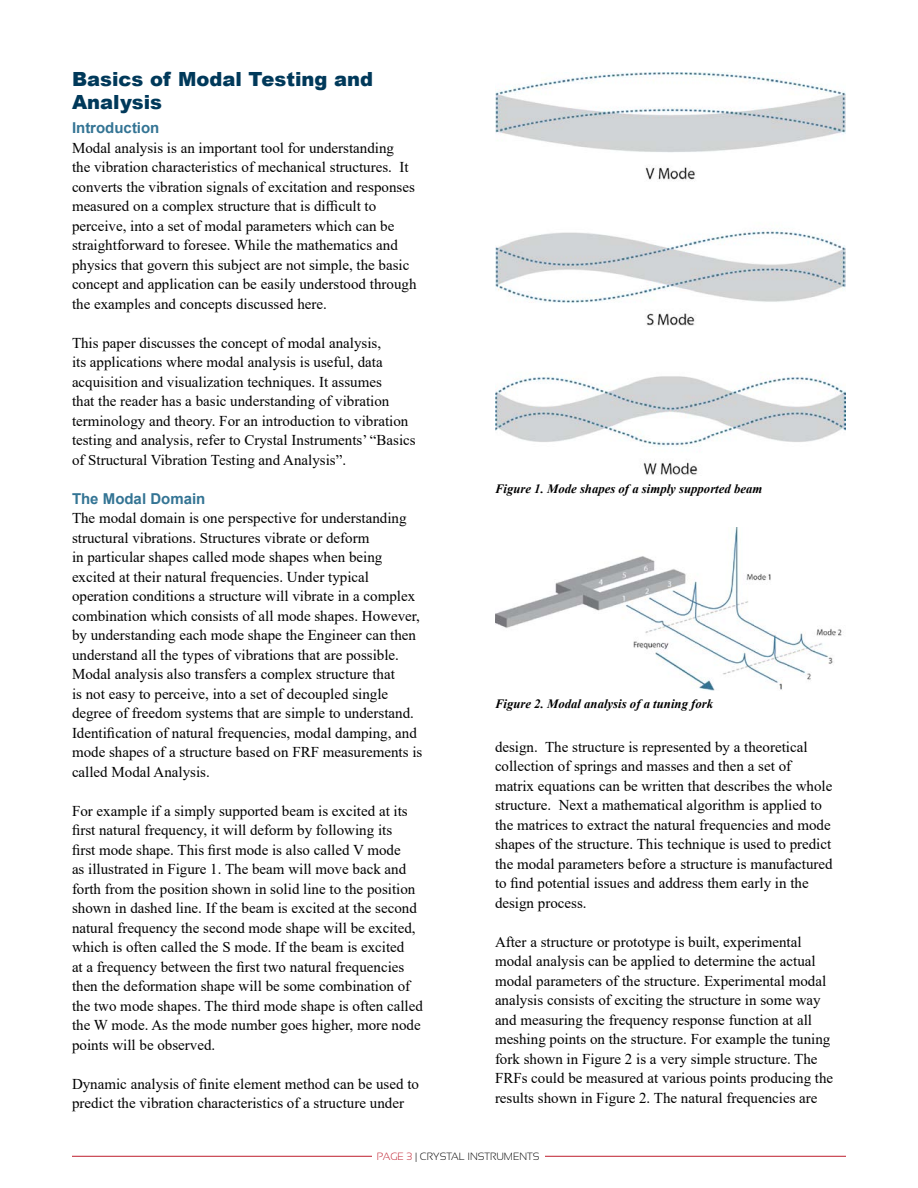
<style>
.page{position:relative;width:918px;height:1188px;background:#fff}
.page>*{position:absolute;margin:0;border:0;box-sizing:border-box;transform-origin:0 0}
.t1{font:900 19.5px/23.4px "Arial";color:#00395a}
.t2{font:15px/19.5px "Times New Roman";color:#000}
.t3{font:700 15px "Arial";color:#337494}
.t4{font:italic 700 12.75px "Times New Roman";color:#000}
.t5{font:300 10.5px "Sansation";color:#000}
.s1{color:#be1e2d}
</style>
<div class="page">
<hr style="left:72px;top:1156px;width:774px;height:1px;background:#be1e2d">
<div style="left:373px;top:1140px;width:172px;height:48px;background:#fff"></div>
<img style="left:495px;top:72px;width:351px;height:404px">
<img style="left:495px;top:527px;width:347px;height:163px">
<h1 class="t1" style="left:72px;top:67px;width:303px">Basics of Modal Testing and<br>Analysis</h1>
<p class="t3" style="left:72px;top:118px;width:89px">Introduction</p>
<p class="t2" style="left:72px;top:138px;width:346px">Modal analysis is an important tool for understanding<br>the vibration characteristics of mechanical structures. It converts the vibration signals of excitation and responses measured on a complex structure that is difficult to perceive, into a set of modal parameters which can be straightforward to foresee. While the mathematics and physics that govern this subject are not simple, the basic concept and application can be easily understood through the examples and concepts discussed here.</p>
<p class="t2" style="left:72px;top:333px;width:345px">This paper discusses the concept of modal analysis,<br>its applications where modal analysis is useful, data acquisition and visualization techniques. It assumes<br>that the reader has a basic understanding of vibration terminology and theory. For an introduction to vibration testing and analysis, refer to Crystal Instruments’ “Basics of Structural Vibration Testing and Analysis”.</p>
<p class="t3" style="left:72px;top:488px;width:135px">The Modal Domain</p>
<p class="t2" style="left:72px;top:508px;width:352px">The modal domain is one perspective for understanding structural vibrations. Structures vibrate or deform<br>in particular shapes called mode shapes when being excited at their natural frequencies. Under typical operation conditions a structure will vibrate in a complex combination which consists of all mode shapes. However, by understanding each mode shape the Engineer can then understand all the types of vibrations that are possible.<br>Modal analysis also transfers a complex structure that<br>is not easy to perceive, into a set of decoupled single degree of freedom systems that are simple to understand.<br>Identification of natural frequencies, modal damping, and mode shapes of a structure based on FRF measurements is called Modal Analysis.</p>
<p class="t2" style="left:72px;top:801px;width:352px">For example if a simply supported beam is excited at its first natural frequency, it will deform by following its<br>first mode shape. This first mode is also called V mode<br>as illustrated in Figure 1. The beam will move back and forth from the position shown in solid line to the position shown in dashed line. If the beam is excited at the second natural frequency the second mode shape will be excited, which is often called the S mode. If the beam is excited<br>at a frequency between the first two natural frequencies then the deformation shape will be some combination of the two mode shapes. The third mode shape is often called the W mode. As the mode number goes higher, more node points will be observed.</p>
<p class="t2" style="left:72px;top:1074px;width:349px">Dynamic analysis of finite element method can be used to predict the vibration characteristics of a structure under</p>
<p class="t4" style="left:495px;top:480px;width:269px">Figure 1. Mode shapes of a simply supported beam</p>
<p class="t4" style="left:495px;top:695px;width:220px">Figure 2. Modal analysis of a tuning fork</p>
<p class="t2" style="left:495px;top:737px;width:339px">design. The structure is represented by a theoretical collection of springs and masses and then a set of matrix equations can be written that describes the whole structure. Next a mathematical algorithm is applied to the matrices to extract the natural frequencies and mode shapes of the structure. This technique is used to predict the modal parameters before a structure is manufactured to find potential issues and address them early in the design process.</p>
<p class="t2" style="left:495px;top:932px;width:340px">After a structure or prototype is built, experimental modal analysis can be applied to determine the actual modal parameters of the structure. Experimental modal analysis consists of exciting the structure in some way and measuring the frequency response function at all meshing points on the structure. For example the tuning fork shown in Figure 2 is a very simple structure. The FRFs could be measured at various points producing the results shown in Figure 2. The natural frequencies are</p>
<p class="t5" style="left:377px;top:1151px;width:164px"><span class="s1">PAGE 3</span> | CRYSTAL INSTRUMENTS</p>
</div>
